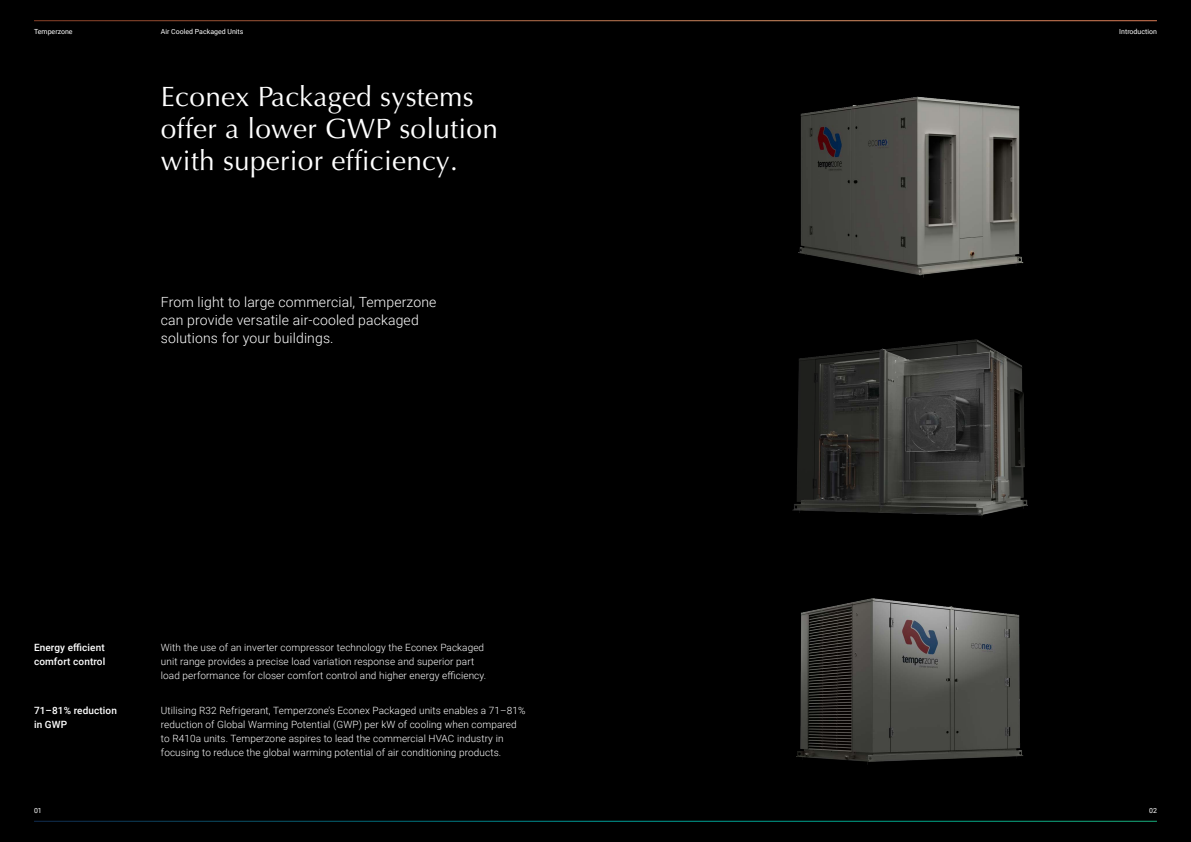
<style>
.page{position:relative;width:1191px;height:842px;background:#000}
.page>*{position:absolute;margin:0;border:0;box-sizing:border-box;transform-origin:0 0}
.t1{font:28px/32px "Optima LT Pro";letter-spacing:.01em;color:#fff}
.t2{font:300 14px/18px "Roboto";letter-spacing:.01em;color:#fff}
.t3{font:300 10px/14px "Roboto";letter-spacing:.01em;color:#fff}
.t4{font:500 10px/14px "Roboto";letter-spacing:.01em;color:#fff}
.t5{font:7px "Roboto";color:#fff}
</style>
<div class="page">
<img style="left:796px;top:598px;width:228px;height:167px">
<img style="left:792px;top:339px;width:236px;height:177px">
<img style="left:798px;top:96px;width:226px;height:182px">
<hr style="left:34px;top:20px;width:1123px;height:1px;background:#fff">
<hr style="left:34px;top:821px;width:1123px;height:1px;background:#fff">
<p class="t5" style="left:34px;top:27px;width:40px">Temperzone</p>
<p class="t5" style="left:161px;top:27px;width:84px">Air Cooled Packaged Units</p>
<p class="t5" style="left:1119px;top:27px;width:39px">Introduction</p>
<h1 class="t1" style="left:161px;top:81px;width:338px">Econex Packaged systems offer a lower GWP solution with superior efficiency.</h1>
<h2 class="t2" style="left:161px;top:293px;width:277px">From light to large commercial, Temperzone can provide versatile air-cooled packaged solutions for your buildings.</h2>
<p class="t4" style="left:34px;top:640px;width:73px">Energy efficient comfort control</p>
<p class="t3" style="left:161px;top:640px;width:327px">With the use of an inverter compressor technology the Econex Packaged unit range provides a precise load variation response and superior part load performance for closer comfort control and higher energy efficiency.</p>
<p class="t4" style="left:34px;top:703px;width:84px">71–81% reduction in GWP</p>
<p class="t3" style="left:161px;top:703px;width:366px">Utilising R32 Refrigerant, Temperzone’s Econex Packaged units enables a 71–81% reduction of Global Warming Potential (GWP) per kW of cooling when compared to R410a units. Temperzone aspires to lead the commercial HVAC industry in focusing to reduce the global warming potential of air conditioning products.</p>
<p class="t5" style="left:34px;top:806px;width:9px">01</p>
<p class="t5" style="left:1149px;top:806px;width:9px">02</p>
</div>
